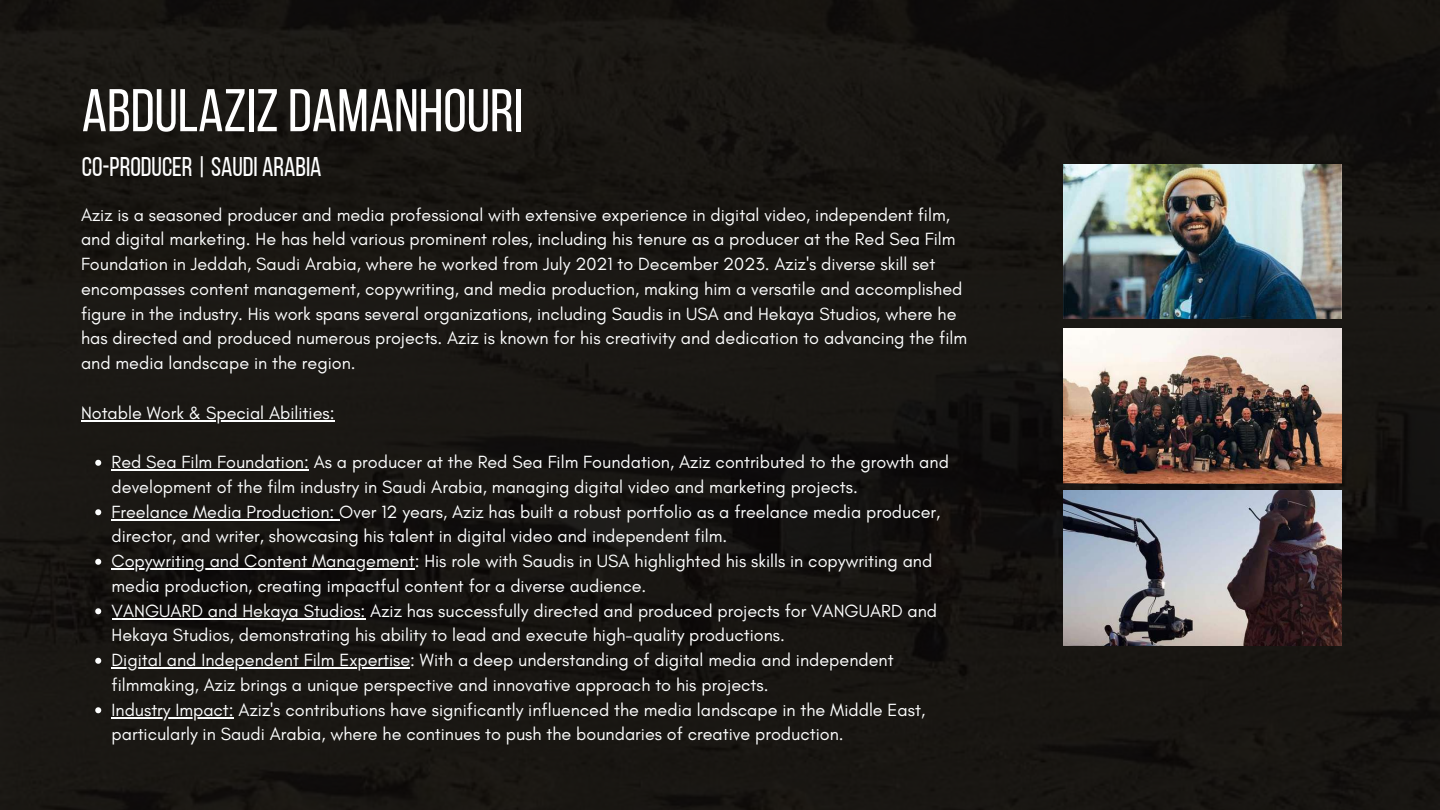
<style>
.page{position:relative;width:1440px;height:810px;background:#fff}
.page>*{position:absolute;margin:0;border:0;box-sizing:border-box;transform-origin:0 0}
.t1{font:60.2px "Bebas Neue";color:#fff}
.t2{font:27px "Bebas Neue";color:#fff}
.t3{font:18px/24.8px "Glacial Indifference";color:#fdfefe}
</style>
<div class="page">
<img style="left:0;top:0;width:1440px;height:810px">
<img style="left:1063px;top:164px;width:278px;height:155px">
<img style="left:1063px;top:328px;width:278px;height:155px">
<img style="left:1063px;top:491px;width:278px;height:154px">
<hr style="left:81px;top:420px;width:254px;height:2px;background:#fdfefe">
<svg style="left:95px;top:460px;width:6px;height:6px"></svg>
<hr style="left:112px;top:470px;width:197px;height:1px;background:#fdfefe">
<svg style="left:95px;top:509px;width:6px;height:6px"></svg>
<hr style="left:112px;top:519px;width:24px;height:2px;background:#fdfefe">
<hr style="left:136px;top:519px;width:203px;height:2px;background:#fdfefe">
<svg style="left:95px;top:559px;width:6px;height:6px"></svg>
<hr style="left:112px;top:569px;width:303px;height:1px;background:#fdfefe">
<svg style="left:95px;top:608px;width:6px;height:6px"></svg>
<hr style="left:112px;top:618px;width:253px;height:2px;background:#fdfefe">
<svg style="left:95px;top:658px;width:6px;height:6px"></svg>
<hr style="left:112px;top:668px;width:298px;height:1px;background:#fdfefe">
<svg style="left:95px;top:707px;width:6px;height:6px"></svg>
<hr style="left:112px;top:717px;width:122px;height:2px;background:#fdfefe">
<h1 class="t1" style="left:82px;top:86px;width:443px">ABDULAZIZ DAMANHOURI</h1>
<h2 class="t2" style="left:82px;top:156px;width:241px">CO-PRODUCER|SAUDI ARABIA</h2>
<p class="t3" style="left:81px;top:202px;width:888px">Aziz is a seasoned producer and media professional with extensive experience in digital video, independent film, and digital marketing. He has held various prominent roles, including his tenure as a producer at the Red Sea Film Foundation in Jeddah, Saudi Arabia, where he worked from July 2021 to December 2023. Aziz's diverse skill set encompasses content management, copywriting, and media production, making him a versatile and accomplished figure in the industry. His work spans several organizations, including Saudis in USA and Hekaya Studios, where he has directed and produced numerous projects. Aziz is known for his creativity and dedication to advancing the film and media landscape in the region.</p>
<p class="t3" style="left:81px;top:400px;width:255px">Notable Work &amp; Special Abilities:</p>
<p class="t3" style="left:112px;top:449px;width:839px">Red Sea Film Foundation: As a producer at the Red Sea Film Foundation, Aziz contributed to the growth and development of the film industry in Saudi Arabia, managing digital video and marketing projects.<br>Freelance Media Production: Over 12 years, Aziz has built a robust portfolio as a freelance media producer, director, and writer, showcasing his talent in digital video and independent film.<br>Copywriting and Content Management: His role with Saudis in USA highlighted his skills in copywriting and media production, creating impactful content for a diverse audience.<br>VANGUARD and Hekaya Studios: Aziz has successfully directed and produced projects for VANGUARD and Hekaya Studios, demonstrating his ability to lead and execute high-quality productions.<br>Digital and Independent Film Expertise: With a deep understanding of digital media and independent filmmaking, Aziz brings a unique perspective and innovative approach to his projects.<br>Industry Impact: Aziz's contributions have significantly influenced the media landscape in the Middle East, particularly in Saudi Arabia, where he continues to push the boundaries of creative production.</p>
</div>
